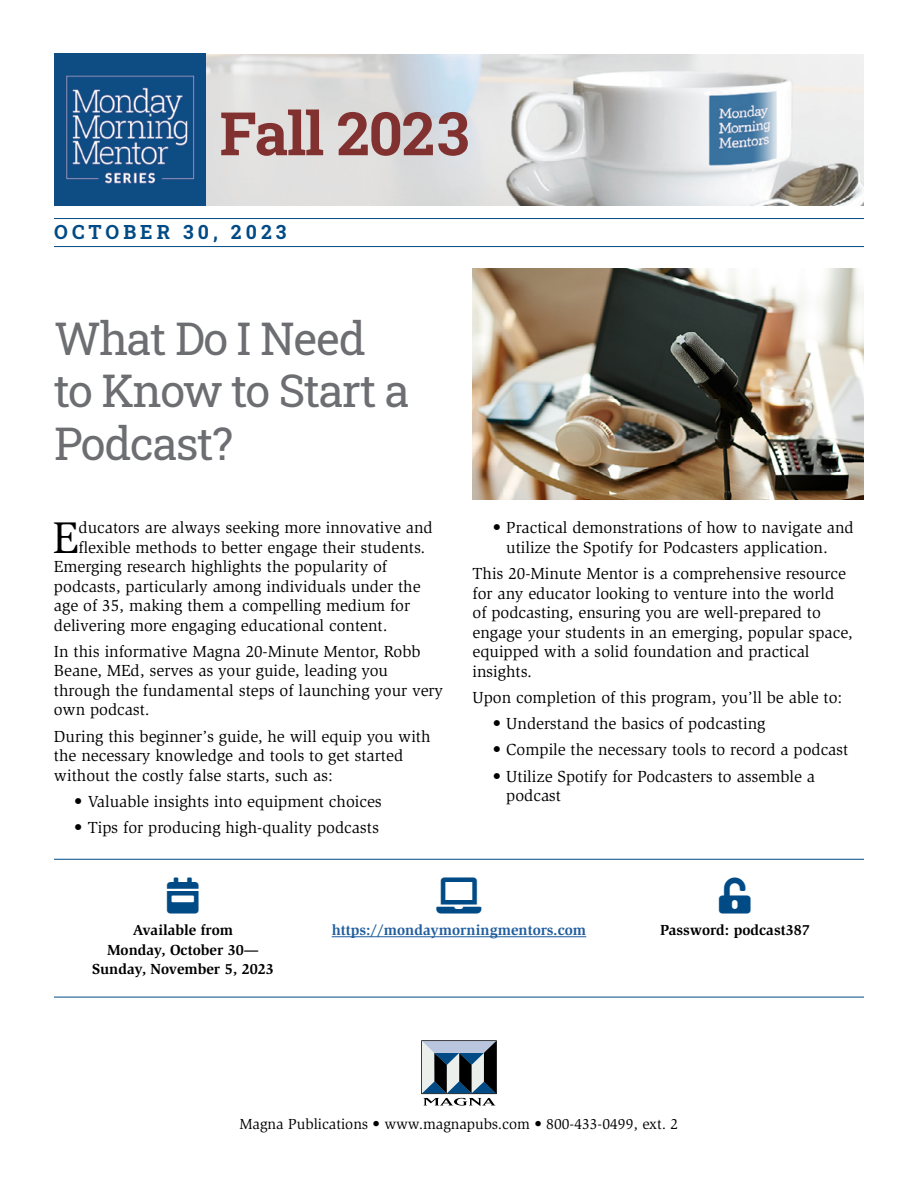
<style>
.page{position:relative;width:918px;height:1188px;background:#fff}
.page>*{position:absolute;margin:0;border:0;box-sizing:border-box;transform-origin:0 0}
.t1{font:60px "Roboto Slab";letter-spacing:-.02em;color:#813230}
.t2{font:45.6px "Slimbach Std";color:#000}
.t3{font:45px/52.5px "Roboto Slab";letter-spacing:-.03em;color:#6d6e71}
.t4{font:19.5px "Roboto Slab";letter-spacing:.21em;color:#004b85}
.t5{font:16.5px/19.5px "Slimbach Std";color:#000}
.t6{font:700 15px/19.5px "Slimbach Std";color:#000;text-align:center}
.t7{font:15px "Slimbach Std";color:#000}
.t8{font:700 15px "Slimbach Std";color:#215e9e}
</style>
<div class="page">
<img style="left:205px;top:54px;width:659px;height:151px">
<img style="left:54px;top:54px;width:151px;height:151px">
<hr style="left:54px;top:218px;width:810px;height:1px;background:#004b85">
<hr style="left:54px;top:246px;width:810px;height:1px;background:#004b85">
<img style="left:472px;top:268px;width:392px;height:232px">
<hr style="left:332px;top:936px;width:254px;height:1px;background:#215e9e">
<hr style="left:54px;top:859px;width:810px;height:1px;background:#004b85">
<hr style="left:54px;top:997px;width:810px;height:1px;background:#004b85">
<svg style="left:421px;top:1040px;width:76px;height:66px;background:#7b8893"></svg>
<h1 class="t1" style="left:220px;top:92px;width:251px">Fall 2023</h1>
<p class="t4" style="left:54px;top:219px;width:234px">OCTOBER 30, 2023</p>
<h3 class="t3" style="left:54px;top:311px;width:357px">What Do I Need to Know to Start a<br>Podcast?</h3>
<h2 class="t2" style="left:52px;top:511px;width:28px">E</h2>
<p class="t5" style="left:79px;top:518px;width:356px">ducators are always seeking more innovative and</p>
<p class="t5" style="left:79px;top:538px;width:348px">flexible methods to better engage their students.</p>
<p class="t5" style="left:54px;top:557px;width:335px">Emerging research highlights the popularity of</p>
<p class="t5" style="left:54px;top:577px;width:368px">podcasts, particularly among individuals under the</p>
<p class="t5" style="left:54px;top:596px;width:358px">age of 35, making them a compelling medium for</p>
<p class="t5" style="left:54px;top:616px;width:335px">delivering more engaging educational content.</p>
<p class="t5" style="left:54px;top:642px;width:390px">In this informative Magna 20-Minute Mentor, Robb Beane, MEd, serves as your guide, leading you through the fundamental steps of launching your very own podcast.</p>
<p class="t5" style="left:54px;top:727px;width:378px">During this beginner’s guide, he will equip you with the necessary knowledge and tools to get started without the costly false starts, such as:</p>
<p class="t5" style="left:74px;top:792px;width:309px">• Valuable insights into equipment choices</p>
<p class="t5" style="left:74px;top:818px;width:306px">• Tips for producing high-quality podcasts</p>
<p class="t5" style="left:506px;top:518px;width:349px;text-indent:-13px">• Practical demonstrations of how to navigate and utilize the Spotify for Podcasters application.</p>
<p class="t5" style="left:472px;top:564px;width:382px">This 20-Minute Mentor is a comprehensive resource for any educator looking to venture into the world<br>of podcasting, ensuring you are well-prepared to engage your students in an emerging, popular space, equipped with a solid foundation and practical insights.</p>
<p class="t5" style="left:472px;top:688px;width:372px">Upon completion of this program, you’ll be able to:</p>
<p class="t5" style="left:493px;top:714px;width:274px">• Understand the basics of podcasting</p>
<p class="t5" style="left:493px;top:740px;width:357px">• Compile the necessary tools to record a podcast</p>
<p class="t5" style="left:506px;top:766px;width:310px;text-indent:-13px">• Utilize Spotify for Podcasters to assemble a podcast</p>
<p class="t6" style="left:92px;top:920px;width:183px">Available from<br>Monday, October 30—<br>Sunday, November 5, 2023</p>
<p class="t8" style="left:332px;top:921px;width:256px">https://mondaymorningmentors.com</p>
<p class="t6" style="left:660px;top:920px;width:151px">Password: podcast387</p>
<p class="t7" style="left:240px;top:1115px;width:440px">Magna Publications • www.magnapubs.com • 800-433-0499, ext. 2</p>
</div>
